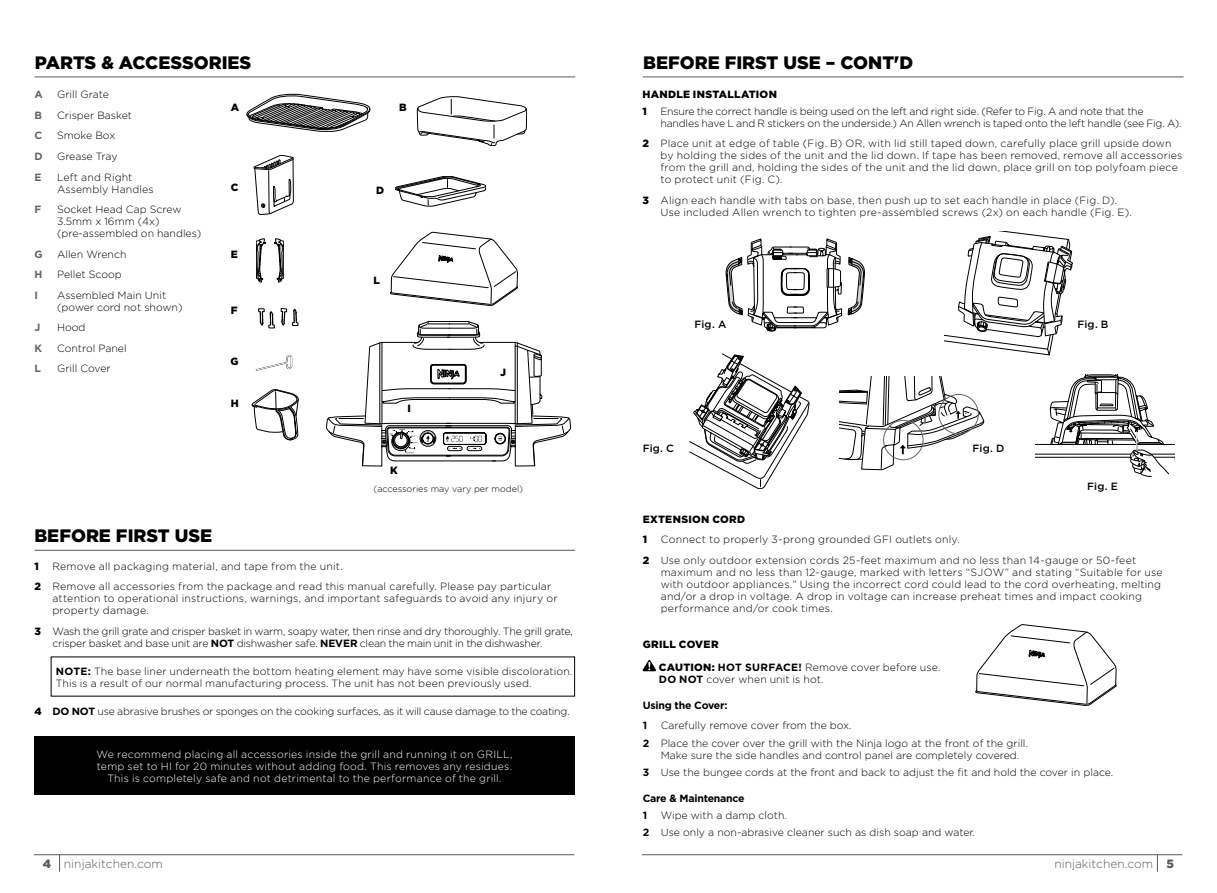
<style>
.page{position:relative;width:1217px;height:893px;background:#fff}
.page>*{position:absolute;margin:0;border:0;box-sizing:border-box;transform-origin:0 0}
.t1{font:900 18px "Gotham";color:#000}
.t2{font:300 12px "Gotham";color:#58595b}
.t3{font:300 10.5px/12px "Gotham";letter-spacing:.005em;color:#000}
.t4{font:300 10.5px/12px "Gotham";letter-spacing:-.02em;color:#000}
.t5{font:300 10.5px/12px "Gotham";letter-spacing:.02em;color:#fff;text-align:center}
.t6{font:300 10.5px/12px "Gotham";letter-spacing:-.025em;color:#000}
.t7{font:900 10.5px/16.2px "Gotham";letter-spacing:.03em;color:#000}
.t8{font:700 10.5px/20.5px "Gotham";letter-spacing:-.02em;color:#000}
.t9{font:500 10.5px "Gotham";letter-spacing:.015em;color:#000}
.t10{font:700 10.5px "Gotham";color:#636466}
.t11{font:300 9px "Gotham";color:#000}
.s1{font-weight:900}
.s2{font-weight:700}
</style>
<div class="page">
<hr style="left:34px;top:854px;width:540px;height:1px;background:#58595b">
<svg style="left:59px;top:855px;width:1px;height:17px"></svg>
<hr style="left:642px;top:854px;width:540px;height:1px;background:#58595b">
<svg style="left:1156px;top:855px;width:1px;height:16px"></svg>
<svg style="left:326px;top:321px;width:245px;height:145px"></svg>
<hr style="left:35px;top:77px;width:540px;height:1px;background:#58595b">
<hr style="left:34px;top:550px;width:541px;height:1px;background:#58595b">
<div style="left:34px;top:736px;width:541px;height:59px;background:#000"></div>
<svg style="left:247px;top:94px;width:123px;height:38px"></svg>
<svg style="left:417px;top:96px;width:110px;height:50px"></svg>
<svg style="left:395px;top:176px;width:91px;height:30px"></svg>
<svg style="left:254px;top:155px;width:39px;height:60px"></svg>
<svg style="left:252px;top:389px;width:46px;height:51px"></svg>
<svg style="left:256px;top:355px;width:36px;height:16px"></svg>
<svg style="left:274px;top:239px;width:10px;height:43px"></svg>
<svg style="left:256px;top:239px;width:10px;height:43px"></svg>
<svg style="left:258px;top:308px;width:16px;height:20px"></svg>
<svg style="left:281px;top:308px;width:17px;height:18px"></svg>
<svg style="left:390px;top:232px;width:127px;height:74px"></svg>
<hr style="left:642px;top:77px;width:541px;height:1px;background:#58595b">
<svg style="left:725px;top:239px;width:139px;height:93px"></svg>
<svg style="left:944px;top:231px;width:128px;height:124px"></svg>
<svg style="left:839px;top:377px;width:144px;height:94px"></svg>
<div style="left:883px;top:420px;width:40px;height:40px;border:1px solid #636466;border-radius:50%"></div>
<div style="left:938px;top:394px;width:40px;height:40px;border:1px solid #636466;border-radius:50%"></div>
<svg style="left:1035px;top:374px;width:139px;height:102px"></svg>
<svg style="left:689px;top:354px;width:120px;height:135px"></svg>
<svg style="left:642px;top:660px;width:14px;height:11px"></svg>
<svg style="left:975px;top:624px;width:141px;height:82px"></svg>
<h1 class="t1" style="left:35px;top:50px;width:218px">PARTS &amp; ACCESSORIES</h1>
<p class="t10" style="left:35px;top:88px;width:10px">A</p>
<p class="t3" style="left:57px;top:88px;width:53px">Grill Grate</p>
<p class="t10" style="left:35px;top:108px;width:9px">B</p>
<p class="t3" style="left:57px;top:109px;width:77px">Crisper Basket</p>
<p class="t10" style="left:35px;top:129px;width:9px">C</p>
<p class="t3" style="left:57px;top:129px;width:60px">Smoke Box</p>
<p class="t10" style="left:35px;top:149px;width:10px">D</p>
<p class="t3" style="left:57px;top:150px;width:62px">Grease Tray</p>
<p class="t10" style="left:35px;top:170px;width:9px">E</p>
<p class="t3" style="left:57px;top:170px;width:98px">Left and Right<br>Assembly Handles</p>
<p class="t10" style="left:35px;top:202px;width:8px">F</p>
<p class="t3" style="left:57px;top:203px;width:146px">Socket Head Cap Screw<br>3.5mm x 16mm (4x) (pre-assembled on handles)</p>
<p class="t10" style="left:35px;top:247px;width:10px">G</p>
<p class="t3" style="left:57px;top:248px;width:71px">Allen Wrench</p>
<p class="t10" style="left:35px;top:267px;width:9px">H</p>
<p class="t3" style="left:57px;top:268px;width:66px">Pellet Scoop</p>
<p class="t10" style="left:35px;top:288px;width:5px">I</p>
<p class="t3" style="left:57px;top:289px;width:127px">Assembled Main Unit (power cord not shown)</p>
<p class="t10" style="left:35px;top:320px;width:7px">J</p>
<p class="t3" style="left:57px;top:321px;width:30px">Hood</p>
<p class="t10" style="left:35px;top:341px;width:9px">K</p>
<p class="t3" style="left:57px;top:342px;width:71px">Control Panel</p>
<p class="t10" style="left:35px;top:361px;width:8px">L</p>
<p class="t3" style="left:57px;top:362px;width:55px">Grill Cover</p>
<p class="t7" style="left:231px;top:99px;width:10px">A</p>
<p class="t7" style="left:231px;top:179px;width:9px">C</p>
<p class="t7" style="left:231px;top:246px;width:9px">E</p>
<p class="t7" style="left:231px;top:302px;width:8px">F</p>
<p class="t7" style="left:230px;top:353px;width:10px">G</p>
<p class="t7" style="left:231px;top:395px;width:9px">H</p>
<h1 class="t1" style="left:34px;top:524px;width:179px">BEFORE FIRST USE</h1>
<p class="t7" style="left:399px;top:100px;width:9px">B</p>
<p class="t7" style="left:376px;top:182px;width:10px">D</p>
<p class="t7" style="left:373px;top:272px;width:8px">L</p>
<p class="t7" style="left:407px;top:400px;width:5px">I</p>
<p class="t7" style="left:390px;top:462px;width:9px">K</p>
<p class="t7" style="left:500px;top:364px;width:7px">J</p>
<p class="t11" style="left:373px;top:484px;width:151px">(accessories may vary per model)</p>
<p class="t3" style="left:34px;top:556px;width:518px;line-height:20.5px;text-indent:18px">Remove all packaging material, and tape from the unit.<br><span class="s1">2</span> Remove all accessories from the package and read this manual carefully. Please pay particular</p>
<p class="t3" style="left:52px;top:592px;width:506px">attention to operational instructions, warnings, and important safeguards to avoid any injury or property damage.</p>
<p class="t6" style="left:52px;top:625px;width:522px;text-indent:-18px"><span class="s1">3</span> Wash the grill grate and crisper basket in warm, soapy water, then rinse and dry thoroughly. The grill grate, crisper basket and base unit are <span class="s2">NOT</span> dishwasher safe. <span class="s2">NEVER</span> clean the main unit in the dishwasher.</p>
<p class="t7" style="left:34px;top:558px;width:6px">1</p>
<p class="t3" style="left:56px;top:665px;width:518px"><span class="s2">NOTE:</span> The base liner underneath the bottom heating element may have some visible discoloration.<br>This is a result of our normal manufacturing process. The unit has not been previously used.</p>
<p class="t4" style="left:34px;top:705px;width:536px"><span class="s1">4</span> <span class="s2">DO NOT</span> use abrasive brushes or sponges on the cooking surfaces, as it will cause damage to the coating.</p>
<p class="t5" style="left:96px;top:748px;width:417px">We recommend placing all accessories inside the grill and running it on GRILL, temp set to HI for 20 minutes without adding food. This removes any residues.<br>This is completely safe and not detrimental to the performance of the grill.</p>
<h1 class="t1" style="left:643px;top:50px;width:271px">BEFORE FIRST USE – CONT'D</h1>
<p class="t7" style="left:642px;top:87px;width:136px">HANDLE INSTALLATION<br>1</p>
<p class="t4" style="left:660px;top:105px;width:522px">Ensure the correct handle is being used on the left and right side. (Refer to Fig. A and note that the handles have L and R stickers on the underside.) An Allen wrench is taped onto the left handle (see Fig. A).</p>
<p class="t3" style="left:660px;top:137px;width:523px;text-indent:-18px"><span class="s1">2</span> Place unit at edge of table (Fig. B) OR, with lid still taped down, carefully place grill upside down by holding the sides of the unit and the lid down. If tape has been removed, remove all accessories from the grill and, holding the sides of the unit and the lid down, place grill on top polyfoam piece to protect unit (Fig. C).</p>
<p class="t3" style="left:660px;top:194px;width:472px;text-indent:-18px"><span class="s1">3</span> Align each handle with tabs on base, then push up to set each handle in place (Fig. D).<br>Use included Allen wrench to tighten pre-assembled screws (2x) on each handle (Fig. E).</p>
<p class="t9" style="left:694px;top:317px;width:33px">Fig. A</p>
<p class="t9" style="left:1077px;top:317px;width:33px">Fig. B</p>
<p class="t9" style="left:642px;top:441px;width:33px">Fig. C</p>
<p class="t9" style="left:972px;top:441px;width:33px">Fig. D</p>
<p class="t9" style="left:1086px;top:479px;width:32px">Fig. E</p>
<p class="t7" style="left:642px;top:509px;width:104px;line-height:20.7px">EXTENSION CORD<br>1</p>
<p class="t3" style="left:642px;top:529px;width:495px;line-height:20.5px;text-indent:18px">Connect to properly 3-prong grounded GFI outlets only.<br><span class="s1">2</span> Use only outdoor extension cords 25-feet maximum and no less than 14-gauge or 50-feet</p>
<p class="t3" style="left:660px;top:566px;width:503px">maximum and no less than 12-gauge, marked with letters “SJOW” and stating “Suitable for use with outdoor appliances.” Using the incorrect cord could lead to the cord overheating, melting and/or a drop in voltage. A drop in voltage can increase preheat times and impact cooking performance and/or cook times.</p>
<p class="t3" style="left:658px;top:633px;width:283px;line-height:23px;text-indent:-16px"><span class="s1">GRILL COVER<br>CAUTION:</span> <span class="s2">HOT SURFACE!</span> Remove cover before use.</p>
<p class="t3" style="left:658px;top:673px;width:166px"><span class="s2">DO NOT</span> cover when unit is hot.</p>
<p class="t8" style="left:642px;top:695px;width:86px">Using the Cover:<br>1</p>
<p class="t3" style="left:642px;top:717px;width:387px;line-height:17.4px;text-indent:18px">Carefully remove cover from the box.<br><span class="s2">2</span> Place the cover over the grill with the Ninja logo at the front of the grill.</p>
<p class="t3" style="left:642px;top:746px;width:472px;line-height:17.4px;text-indent:18px">Make sure the side handles and control panel are completely covered.<br><span class="s2">3</span> Use the bungee cords at the front and back to adjust the fit and hold the cover in place.</p>
<p class="t8" style="left:642px;top:789px;width:103px;line-height:17.4px">Care &amp; Maintenance<br>1</p>
<p class="t3" style="left:642px;top:806px;width:334px;line-height:17.4px;text-indent:18px">Wipe with a damp cloth.<br><span class="s2">2</span> Use only a non-abrasive cleaner such as dish soap and water.</p>
<p class="t2" style="left:43px;top:856px;width:121px"><span class="s1">4</span> ninjakitchen.com</p>
<p class="t2" style="left:1054px;top:856px;width:121px">ninjakitchen.com <span class="s1">5</span></p>
</div>
